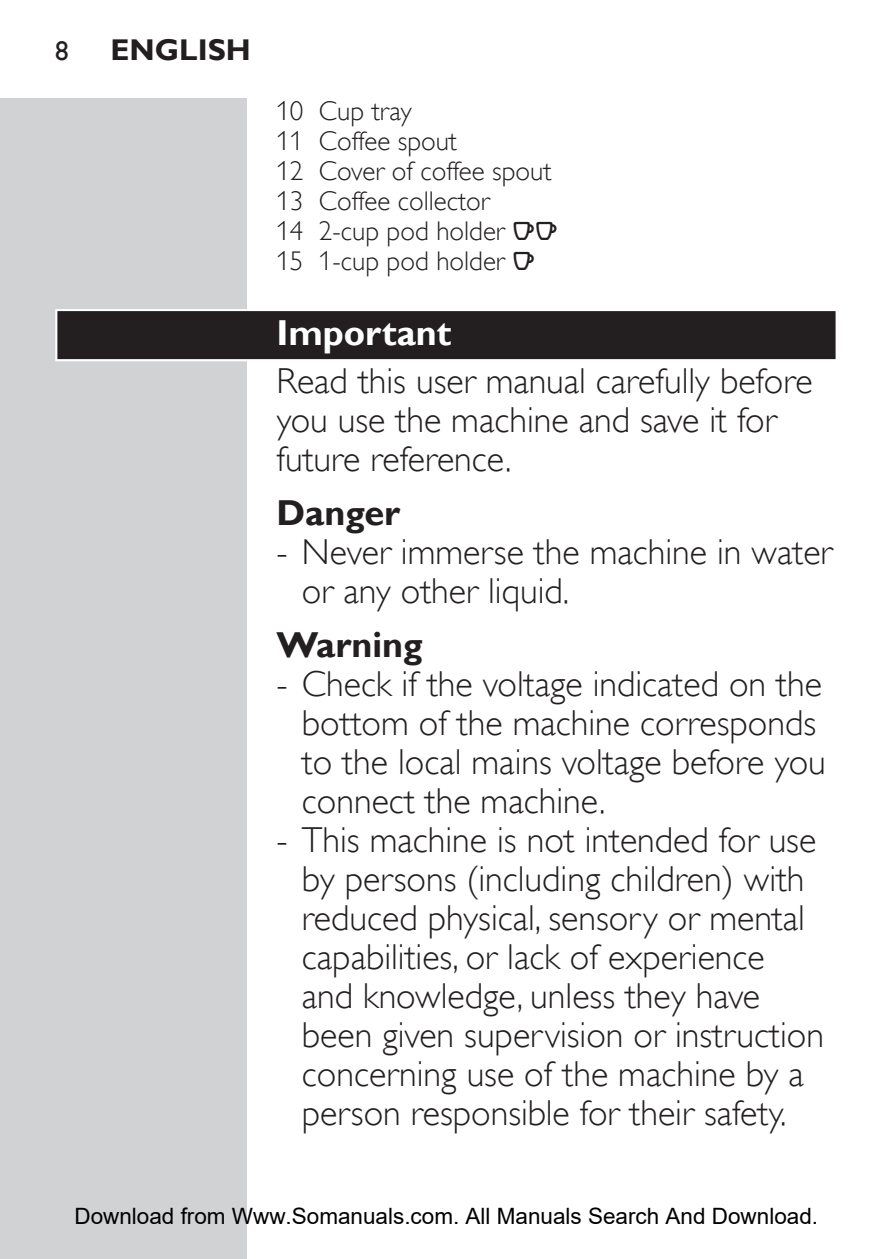
<style>
.page{position:relative;width:893px;height:1259px;background:#fff}
.page>*{position:absolute;margin:0;border:0;box-sizing:border-box;transform-origin:0 0}
.t1{font:36px/39px "Gill Sans Alt One WGL Light";color:#231f20}
.t2{font:700 36px "Gill Sans Alt One WGL";color:#231f20}
.t3{font:700 36px "Gill Sans Alt One WGL";color:#fff}
.t4{font:700 30px "Gill Sans Alt One WGL";color:#231f20}
.t5{font:27px/30px "Gill Sans Alt One WGL Light";color:#231f20}
.t6{font:27px "Gill Sans Alt One WGL";color:#231f20}
.t7{font:22.5px "Arial";color:#000}
.s1{font-family:"Philipslll Font"}
</style>
<div class="page">
<hr style="left:892px;top:98px;width:1px;height:1161px;background:#d1d2d4">
<div style="left:0;top:98px;width:247px;height:1161px;background:#d1d2d4"></div>
<div style="left:55px;top:309px;width:783px;height:52px;background:linear-gradient(to right,#e3e2e3,#e3e2e3)"></div>
<div style="left:57px;top:311px;width:779px;height:48px;background:#231f20"></div>
<p class="t6" style="left:55px;top:32px;width:15px">8</p>
<p class="t4" style="left:111px;top:29px;width:134px">English</p>
<p class="t5" style="left:276px;top:96px;width:283px">10 Cup tray<br>11 Coffee spout<br>12 Cover of coffee spout<br>13 Coffee collector<br>14 2-cup pod holder <span class="s1">qq<br></span>15 1-cup pod holder <span class="s1">q</span></p>
<p class="t3" style="left:276px;top:308px;width:177px">I mportant</p>
<p class="t1" style="left:276px;top:361px;width:538px">Read this user manual carefully before you use the machine and save it for future reference.</p>
<p class="t2" style="left:276px;top:488px;width:125px">Danger</p>
<p class="t1" style="left:302px;top:532px;width:532px;text-indent:-26px">- Never immerse the machine in water or any other liquid.</p>
<p class="t2" style="left:276px;top:620px;width:148px">Warning</p>
<p class="t1" style="left:302px;top:664px;width:525px;text-indent:-26px">- Check if the voltage indicated on the bottom of the machine corresponds to the local mains voltage before you connect the machine.</p>
<p class="t1" style="left:302px;top:820px;width:524px;text-indent:-26px">- This machine is not intended for use by persons (including children) with reduced physical, sensory or mental capabilities, or lack of experience and knowledge, unless they have been given supervision or instruction concerning use of the machine by a person responsible for their safety.</p>
<p class="t7" style="left:74px;top:1203px;width:745px">Download from Www.Somanuals.com. All Manuals Search And Download.</p>
</div>
